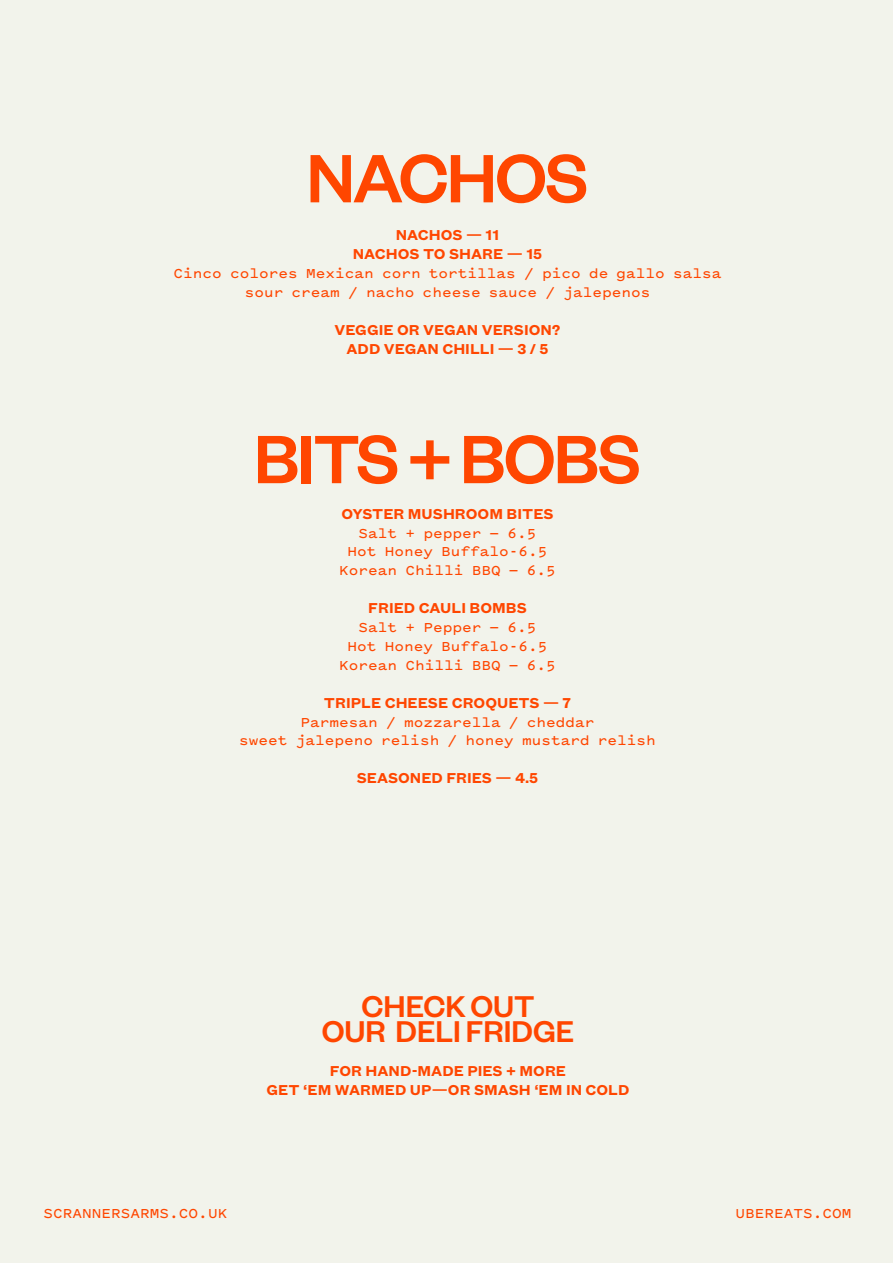
<style>
.page{position:relative;width:893px;height:1263px;background:#f2f3eb}
.page>*{position:absolute;margin:0;border:0;box-sizing:border-box;transform-origin:0 0}
.Founders_60{font:75px "Founders Grotesk Med";letter-spacing:-.025em;color:#ff4600}
.FOUNDERS_22{font:33px/25.5px "Founders Grotesk Med";color:#ff4600;text-align:center}
.Food_Paragraph_Style_2{font:600 15.75px/18.9px "Pitch Sans";color:#ff4600;text-align:center}
.Food_name{font:600 15.75px "Founders Grotesk Text";color:#ff4600}
</style>
<div class="page">
<p class="Founders_60" style="left:306px;top:132px;width:284px">NACHOS</p>
<p class="Food_name" style="left:396px;top:224px;width:105px">NACHOS — 11</p>
<p class="Food_name" style="left:353px;top:243px;width:191px">NACHOS TO SHARE — 15</p>
<p class="Food_Paragraph_Style_2" style="left:174px;top:263px;width:549px">Cinco colores Mexican corn tortillas / pico de gallo salsa sour cream / nacho cheese sauce / jalepenos</p>
<p class="Food_name" style="left:334px;top:319px;width:228px">VEGGIE OR VEGAN VERSION?</p>
<p class="Food_name" style="left:346px;top:338px;width:204px">ADD VEGAN CHILLI — 3 / 5</p>
<p class="Founders_60" style="left:254px;top:412px;width:389px">BITS + BOBS</p>
<p class="Food_name" style="left:341px;top:503px;width:214px">OYSTER MUSHROOM BITES</p>
<p class="Food_Paragraph_Style_2" style="left:359px;top:523px;width:179px">Salt + pepper — 6.5</p>
<p class="Food_Paragraph_Style_2" style="left:347px;top:542px;width:202px">Hot Honey Buffalo-6.5</p>
<p class="Food_Paragraph_Style_2" style="left:339px;top:561px;width:218px">Korean Chilli BBQ — 6.5</p>
<p class="Food_name" style="left:368px;top:597px;width:160px">FRIED CAULI BOMBS</p>
<p class="Food_Paragraph_Style_2" style="left:359px;top:617px;width:179px">Salt + Pepper — 6.5</p>
<p class="Food_Paragraph_Style_2" style="left:347px;top:636px;width:202px">Hot Honey Buffalo-6.5</p>
<p class="Food_Paragraph_Style_2" style="left:339px;top:655px;width:218px">Korean Chilli BBQ — 6.5</p>
<p class="Food_name" style="left:324px;top:692px;width:249px">TRIPLE CHEESE CROQUETS — 7</p>
<p class="Food_Paragraph_Style_2" style="left:239px;top:712px;width:418px">Parmesan / mozzarella / cheddar<br>sweet jalepeno relish / honey mustard relish</p>
<p class="Food_name" style="left:357px;top:767px;width:183px">SEASONED FRIES — 4.5</p>
<p class="FOUNDERS_22" style="left:322px;top:992px;width:254px">CHECK OUT<br>OUR DELI FRIDGE</p>
<p class="Food_name" style="left:330px;top:1060px;width:238px">FOR HAND-MADE PIES + MORE</p>
<p class="Food_name" style="left:267px;top:1079px;width:364px">GET ‘EM WARMED UP—OR SMASH ‘EM IN COLD</p>
<p class="Food_Paragraph_Style_2" style="left:44px;top:1203px;width:185px">SCRANNERSARMS.CO.UK</p>
<p class="Food_Paragraph_Style_2" style="left:735px;top:1203px;width:118px">UBEREATS.COM</p>
</div>
